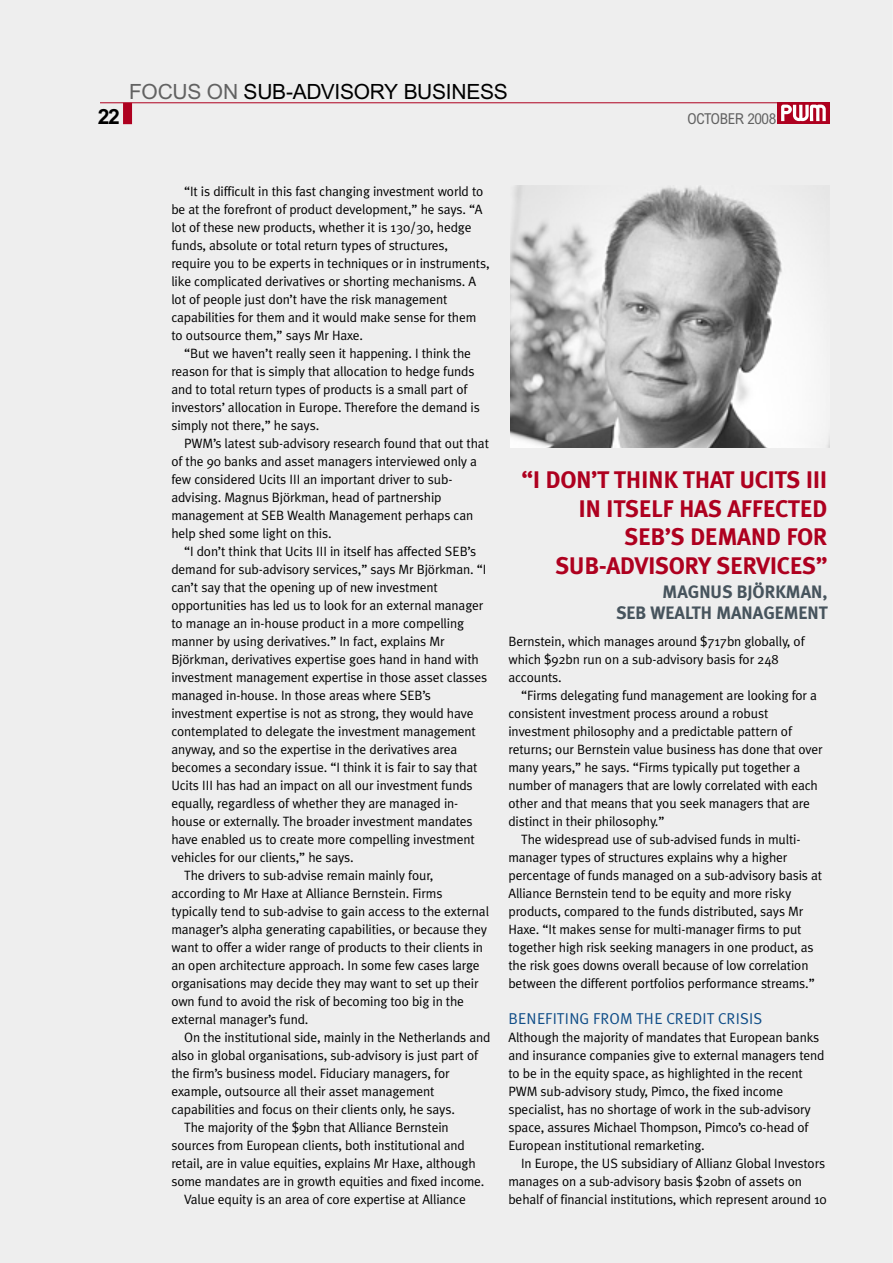
<style>
.page{position:relative;width:893px;height:1263px;background:#eee}
.page>*{position:absolute;margin:0;border:0;box-sizing:border-box;transform-origin:0 0}
.t1{font:24px/28.8px "Meta Plus Bold Roman OV SGDKYB";letter-spacing:-.015em;color:#ae001f;text-align:right}
.t2{font:21px "Arial MT OV OGDKYB";letter-spacing:-.01em;color:#000}
.t3{font:21px "Arial MT Bold OV PGDKYB";color:#000}
.t4{font:18px/21.6px "Meta Bold Roman OV TGDKYB";color:#47545d;text-align:right}
.t5{font:15.75px "Meta Plus Normal Roman OV RGDKYB";letter-spacing:.01em;color:#0e4c87}
.t6{font:15px "Arial MT Condensed OV QGDKYB";letter-spacing:-.025em;color:#626262}
.t7{font:13.5px "Meta Plus Normal Roman OV RGDKYB";letter-spacing:-.01em;color:#000}
.s1{color:#626262}
</style>
<div class="page">
<hr style="left:100px;top:102px;width:730px;height:1px;background:#ae001f">
<svg style="left:778px;top:103px;width:52px;height:21px"></svg>
<svg style="left:781px;top:105px;width:45px;height:16px"></svg>
<div style="left:123px;top:103px;width:9px;height:21px;background:#ae001f"></div>
<img style="left:510px;top:186px;width:319px;height:262px">
<p class="t2" style="left:129px;top:80px;width:380px"><span class="s1">FOCUS ON</span> SUB-ADVISORY BUSINESS</p>
<p class="t3" style="left:98px;top:104px;width:24px">22</p>
<p class="t6" style="left:687px;top:110px;width:90px">OCTOBER 2008</p>
<p class="t7" style="left:184px;top:183px;width:301px">“It is difficult in this fast changing investment world to</p>
<p class="t7" style="left:171px;top:201px;width:313px">be at the forefront of product development,” he says. “A</p>
<p class="t7" style="left:171px;top:219px;width:302px">lot of these new products, whether it is 130/30, hedge</p>
<p class="t7" style="left:171px;top:237px;width:278px">funds, absolute or total return types of structures,</p>
<p class="t7" style="left:171px;top:255px;width:320px">require you to be experts in techniques or in instruments,</p>
<p class="t7" style="left:171px;top:273px;width:306px">like complicated derivatives or shorting mechanisms. A</p>
<p class="t7" style="left:171px;top:291px;width:278px">lot of people just don’t have the risk management</p>
<p class="t7" style="left:171px;top:309px;width:306px">capabilities for them and it would make sense for them</p>
<p class="t7" style="left:171px;top:327px;width:193px">to outsource them,” says Mr Haxe.</p>
<p class="t7" style="left:184px;top:345px;width:288px">“But we haven’t really seen it happening. I think the</p>
<p class="t7" style="left:171px;top:363px;width:305px">reason for that is simply that allocation to hedge funds</p>
<p class="t7" style="left:171px;top:381px;width:298px">and to total return types of products is a small part of</p>
<p class="t7" style="left:171px;top:399px;width:310px">investors’ allocation in Europe. Therefore the demand is</p>
<p class="t7" style="left:171px;top:417px;width:149px">simply not there,” he says.</p>
<p class="t7" style="left:184px;top:435px;width:306px">PWM’s latest sub-advisory research found that out that</p>
<p class="t7" style="left:171px;top:453px;width:307px">of the 90 banks and asset managers interviewed only a</p>
<p class="t7" style="left:171px;top:471px;width:283px">few considered Ucits III an important driver to sub-</p>
<p class="t7" style="left:171px;top:489px;width:272px">advising. Magnus Björkman, head of partnership</p>
<p class="t7" style="left:171px;top:507px;width:303px">management at SEB Wealth Management perhaps can</p>
<p class="t7" style="left:171px;top:525px;width:162px">help shed some light on this.</p>
<p class="t7" style="left:184px;top:543px;width:293px">“I don’t think that Ucits III in itself has affected SEB’s</p>
<p class="t7" style="left:171px;top:561px;width:316px">demand for sub-advisory services,” says Mr Björkman. “I</p>
<p class="t7" style="left:171px;top:579px;width:268px">can’t say that the opening up of new investment</p>
<p class="t7" style="left:171px;top:597px;width:313px">opportunities has led us to look for an external manager</p>
<p class="t7" style="left:171px;top:615px;width:294px">to manage an in-house product in a more compelling</p>
<p class="t7" style="left:171px;top:633px;width:275px">manner by using derivatives.” In fact, explains Mr</p>
<p class="t7" style="left:171px;top:651px;width:309px">Björkman, derivatives expertise goes hand in hand with</p>
<p class="t7" style="left:171px;top:669px;width:317px">investment management expertise in those asset classes</p>
<p class="t7" style="left:171px;top:687px;width:261px">managed in-house. In those areas where SEB’s</p>
<p class="t7" style="left:171px;top:705px;width:304px">investment expertise is not as strong, they would have</p>
<p class="t7" style="left:171px;top:723px;width:306px">contemplated to delegate the investment management</p>
<p class="t7" style="left:171px;top:741px;width:287px">anyway, and so the expertise in the derivatives area</p>
<p class="t7" style="left:171px;top:759px;width:308px">becomes a secondary issue. “I think it is fair to say that</p>
<p class="t7" style="left:171px;top:777px;width:303px">Ucits III has had an impact on all our investment funds</p>
<p class="t7" style="left:171px;top:795px;width:288px">equally, regardless of whether they are managed in-</p>
<p class="t7" style="left:171px;top:813px;width:303px">house or externally. The broader investment mandates</p>
<p class="t7" style="left:171px;top:831px;width:305px">have enabled us to create more compelling investment</p>
<p class="t7" style="left:171px;top:849px;width:184px">vehicles for our clients,” he says.</p>
<p class="t7" style="left:184px;top:867px;width:251px">The drivers to sub-advise remain mainly four,</p>
<p class="t7" style="left:171px;top:885px;width:273px">according to Mr Haxe at Alliance Bernstein. Firms</p>
<p class="t7" style="left:171px;top:903px;width:319px">typically tend to sub-advise to gain access to the external</p>
<p class="t7" style="left:171px;top:921px;width:317px">manager’s alpha generating capabilities, or because they</p>
<p class="t7" style="left:171px;top:939px;width:313px">want to offer a wider range of products to their clients in</p>
<p class="t7" style="left:171px;top:957px;width:310px">an open architecture approach. In some few cases large</p>
<p class="t7" style="left:171px;top:975px;width:309px">organisations may decide they may want to set up their</p>
<p class="t7" style="left:171px;top:993px;width:294px">own fund to avoid the risk of becoming too big in the</p>
<p class="t7" style="left:171px;top:1011px;width:139px">external manager’s fund.</p>
<p class="t7" style="left:184px;top:1029px;width:308px">On the institutional side, mainly in the Netherlands and</p>
<p class="t7" style="left:171px;top:1047px;width:308px">also in global organisations, sub-advisory is just part of</p>
<p class="t7" style="left:171px;top:1065px;width:280px">the firm’s business model. Fiduciary managers, for</p>
<p class="t7" style="left:171px;top:1083px;width:265px">example, outsource all their asset management</p>
<p class="t7" style="left:171px;top:1101px;width:285px">capabilities and focus on their clients only, he says.</p>
<p class="t7" style="left:184px;top:1119px;width:266px">The majority of the $9bn that Alliance Bernstein</p>
<p class="t7" style="left:171px;top:1137px;width:295px">sources from European clients, both institutional and</p>
<p class="t7" style="left:171px;top:1155px;width:306px">retail, are in value equities, explains Mr Haxe, although</p>
<p class="t7" style="left:171px;top:1173px;width:315px">some mandates are in growth equities and fixed income.</p>
<p class="t7" style="left:184px;top:1191px;width:283px">Value equity is an area of core expertise at Alliance</p>
<p class="t1" style="left:521px;top:465px;width:307px">“I DON’T THINK THAT UCITS III<br>IN ITSELF HAS AFFECTED<br>SEB’S DEMAND FOR<br>SUB-ADVISORY SERVICES”</p>
<p class="t4" style="left:616px;top:580px;width:213px">MAGNUS BJÖRKMAN,<br>SEB WEALTH MANAGEMENT</p>
<p class="t7" style="left:508px;top:633px;width:298px">Bernstein, which manages around $717bn globally, of</p>
<p class="t7" style="left:508px;top:651px;width:272px">which $92bn run on a sub-advisory basis for 248</p>
<p class="t7" style="left:508px;top:669px;width:55px">accounts.</p>
<p class="t7" style="left:521px;top:687px;width:297px">“Firms delegating fund management are looking for a</p>
<p class="t7" style="left:508px;top:705px;width:261px">consistent investment process around a robust</p>
<p class="t7" style="left:508px;top:723px;width:285px">investment philosophy and a predictable pattern of</p>
<p class="t7" style="left:508px;top:741px;width:316px">returns; our Bernstein value business has done that over</p>
<p class="t7" style="left:508px;top:759px;width:293px">many years,” he says. “Firms typically put together a</p>
<p class="t7" style="left:508px;top:777px;width:311px">number of managers that are lowly correlated with each</p>
<p class="t7" style="left:508px;top:795px;width:303px">other and that means that you seek managers that are</p>
<p class="t7" style="left:508px;top:813px;width:158px">distinct in their philosophy.”</p>
<p class="t7" style="left:521px;top:831px;width:281px">The widespread use of sub-advised funds in multi-</p>
<p class="t7" style="left:508px;top:849px;width:280px">manager types of structures explains why a higher</p>
<p class="t7" style="left:508px;top:867px;width:315px">percentage of funds managed on a sub-advisory basis at</p>
<p class="t7" style="left:508px;top:885px;width:284px">Alliance Bernstein tend to be equity and more risky</p>
<p class="t7" style="left:508px;top:903px;width:296px">products, compared to the funds distributed, says Mr</p>
<p class="t7" style="left:508px;top:921px;width:295px">Haxe. “It makes sense for multi-manager firms to put</p>
<p class="t7" style="left:508px;top:939px;width:307px">together high risk seeking managers in one product, as</p>
<p class="t7" style="left:508px;top:957px;width:302px">the risk goes downs overall because of low correlation</p>
<p class="t7" style="left:508px;top:975px;width:308px">between the different portfolios performance streams.”</p>
<p class="t5" style="left:508px;top:1009px;width:255px">BENEFITING FROM THE CREDIT CRISIS</p>
<p class="t7" style="left:508px;top:1029px;width:312px">Although the majority of mandates that European banks</p>
<p class="t7" style="left:508px;top:1047px;width:318px">and insurance companies give to external managers tend</p>
<p class="t7" style="left:508px;top:1065px;width:296px">to be in the equity space, as highlighted in the recent</p>
<p class="t7" style="left:508px;top:1083px;width:276px">PWM sub-advisory study, Pimco, the fixed income</p>
<p class="t7" style="left:508px;top:1101px;width:304px">specialist, has no shortage of work in the sub-advisory</p>
<p class="t7" style="left:508px;top:1119px;width:302px">space, assures Michael Thompson, Pimco’s co-head of</p>
<p class="t7" style="left:508px;top:1137px;width:198px">European institutional remarketing.</p>
<p class="t7" style="left:521px;top:1155px;width:305px">In Europe, the US subsidiary of Allianz Global Investors</p>
<p class="t7" style="left:508px;top:1173px;width:295px">manages on a sub-advisory basis $20bn of assets on</p>
<p class="t7" style="left:508px;top:1191px;width:320px">behalf of financial institutions, which represent around 10</p>
</div>
